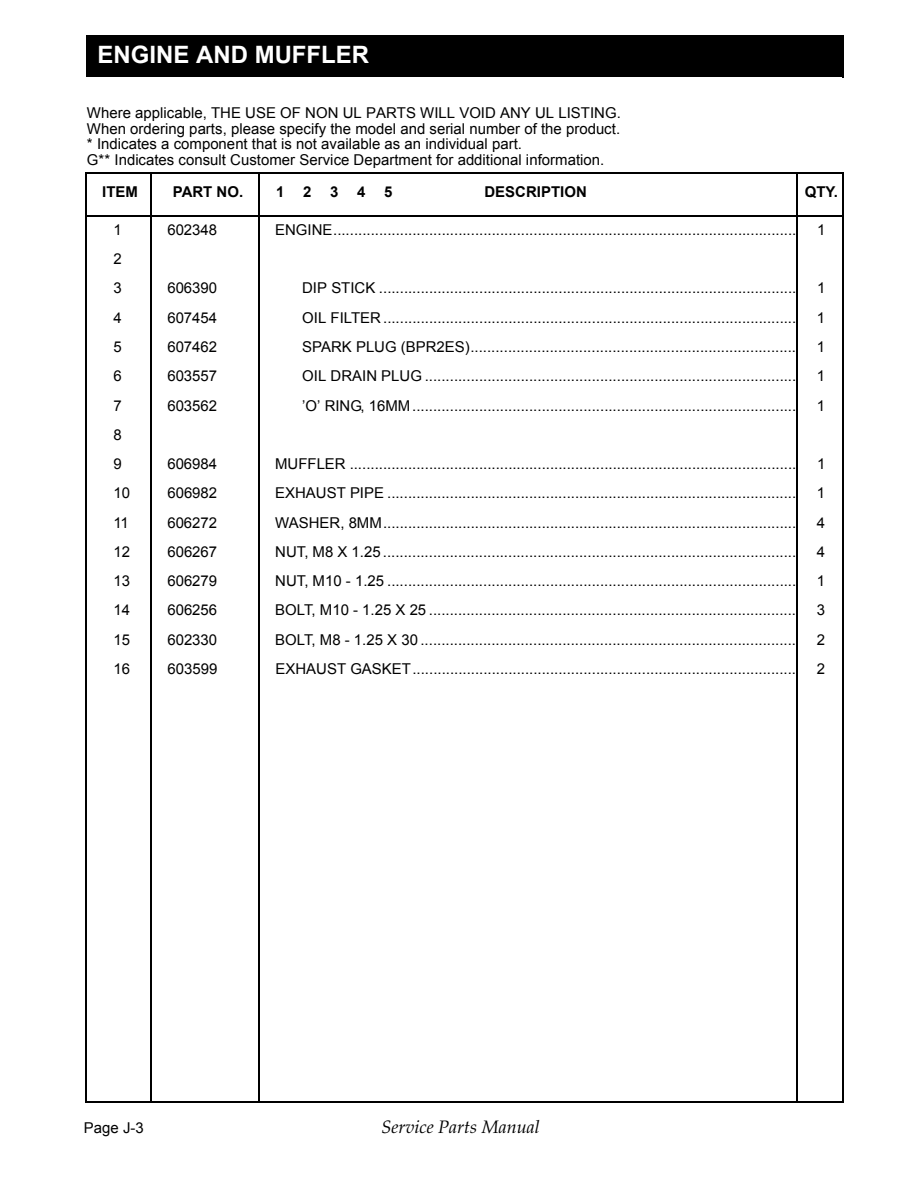
<style>
.page{position:relative;width:918px;height:1188px;background:#fff}
.page>*{position:absolute;margin:0;border:0;box-sizing:border-box;transform-origin:0 0}
.t1{font:700 24px "Arial";color:#fff}
.t2{font:italic 18px "Palatino";color:#000}
.t3{font:15px/15.8px "Arial";color:#000}
.t4{font:700 15px "Arial";color:#000}
</style>
<div class="page">
<hr style="left:86px;top:172px;width:758px;height:2px;background:#000">
<hr style="left:842px;top:173px;width:2px;height:929px;background:#000">
<hr style="left:86px;top:1101px;width:757px;height:1px;background:#000">
<hr style="left:86px;top:172px;width:1px;height:930px;background:#000">
<div style="left:87px;top:36px;width:756px;height:40px;background:#000"></div>
<hr style="left:87px;top:35px;width:757px;height:2px;background:#000">
<hr style="left:842px;top:36px;width:2px;height:41px;background:#000">
<hr style="left:86px;top:76px;width:757px;height:1px;background:#000">
<hr style="left:86px;top:35px;width:2px;height:41px;background:#000">
<hr style="left:86px;top:215px;width:757px;height:2px;background:#000">
<hr style="left:150px;top:173px;width:2px;height:929px;background:#000">
<hr style="left:258px;top:173px;width:2px;height:929px;background:#000">
<hr style="left:796px;top:173px;width:2px;height:929px;background:#000">
<h1 class="t1" style="left:97px;top:41px;width:273px">ENGINE AND MUFFLER</h1>
<p class="t3" style="left:87px;top:105px;width:535px">Where applicable, THE USE OF NON UL PARTS WILL VOID ANY UL LISTING.<br>When ordering parts, please specify the model and serial number of the product. * Indicates a component that is not available as an individual part.<br>G** Indicates consult Customer Service Department for additional information.</p>
<p class="t4" style="left:102px;top:183px;width:37px">ITEM</p>
<p class="t4" style="left:173px;top:183px;width:72px">PART NO.</p>
<p class="t4" style="left:276px;top:183px;width:10px">1</p>
<p class="t4" style="left:303px;top:183px;width:10px">2</p>
<p class="t4" style="left:330px;top:183px;width:10px">3</p>
<p class="t4" style="left:357px;top:183px;width:10px">4</p>
<p class="t4" style="left:384px;top:183px;width:10px">5</p>
<p class="t4" style="left:484px;top:183px;width:104px">DESCRIPTION</p>
<p class="t4" style="left:805px;top:183px;width:35px">QTY.</p>
<p class="t3" style="left:113px;top:222px;width:10px">1</p>
<p class="t3" style="left:167px;top:222px;width:51px">602348</p>
<p class="t3" style="left:275px;top:222px;width:523px">ENGINE...............................................................................................................</p>
<p class="t3" style="left:817px;top:222px;width:10px">1</p>
<p class="t3" style="left:113px;top:244px;width:10px;line-height:29.2px">2<br>3</p>
<p class="t3" style="left:167px;top:280px;width:51px">606390</p>
<p class="t3" style="left:302px;top:280px;width:496px">DIP STICK ....................................................................................................</p>
<p class="t3" style="left:817px;top:280px;width:10px">1</p>
<p class="t3" style="left:113px;top:310px;width:10px">4</p>
<p class="t3" style="left:167px;top:310px;width:51px">607454</p>
<p class="t3" style="left:302px;top:310px;width:496px">OIL FILTER ...................................................................................................</p>
<p class="t3" style="left:817px;top:310px;width:10px">1</p>
<p class="t3" style="left:113px;top:339px;width:10px">5</p>
<p class="t3" style="left:167px;top:339px;width:51px">607462</p>
<p class="t3" style="left:302px;top:339px;width:495px">SPARK PLUG (BPR2ES)..............................................................................</p>
<p class="t3" style="left:817px;top:339px;width:10px">1</p>
<p class="t3" style="left:113px;top:368px;width:10px">6</p>
<p class="t3" style="left:167px;top:368px;width:51px">603557</p>
<p class="t3" style="left:302px;top:368px;width:496px">OIL DRAIN PLUG .........................................................................................</p>
<p class="t3" style="left:817px;top:368px;width:10px">1</p>
<p class="t3" style="left:113px;top:397px;width:10px">7</p>
<p class="t3" style="left:167px;top:397px;width:51px">603562</p>
<p class="t3" style="left:302px;top:397px;width:496px">’O’ RING, 16MM............................................................................................</p>
<p class="t3" style="left:817px;top:397px;width:10px">1</p>
<p class="t3" style="left:113px;top:420px;width:10px;line-height:29.2px">8<br>9</p>
<p class="t3" style="left:167px;top:456px;width:51px">606984</p>
<p class="t3" style="left:275px;top:456px;width:523px">MUFFLER ...........................................................................................................</p>
<p class="t3" style="left:817px;top:456px;width:10px">1</p>
<p class="t3" style="left:113px;top:485px;width:18px">10</p>
<p class="t3" style="left:167px;top:485px;width:51px">606982</p>
<p class="t3" style="left:275px;top:485px;width:523px">EXHAUST PIPE ..................................................................................................</p>
<p class="t3" style="left:817px;top:485px;width:10px">1</p>
<p class="t3" style="left:113px;top:514px;width:17px">11</p>
<p class="t3" style="left:167px;top:514px;width:51px">606272</p>
<p class="t3" style="left:275px;top:514px;width:523px">WASHER, 8MM...................................................................................................</p>
<p class="t3" style="left:817px;top:514px;width:10px">4</p>
<p class="t3" style="left:113px;top:544px;width:18px">12</p>
<p class="t3" style="left:167px;top:544px;width:51px">606267</p>
<p class="t3" style="left:275px;top:544px;width:523px">NUT, M8 X 1.25 ...................................................................................................</p>
<p class="t3" style="left:817px;top:544px;width:10px">4</p>
<p class="t3" style="left:113px;top:573px;width:18px">13</p>
<p class="t3" style="left:167px;top:573px;width:51px">606279</p>
<p class="t3" style="left:275px;top:573px;width:523px">NUT, M10 - 1.25 ..................................................................................................</p>
<p class="t3" style="left:817px;top:573px;width:10px">1</p>
<p class="t3" style="left:113px;top:602px;width:18px">14</p>
<p class="t3" style="left:167px;top:602px;width:51px">606256</p>
<p class="t3" style="left:275px;top:602px;width:522px">BOLT, M10 - 1.25 X 25 ........................................................................................</p>
<p class="t3" style="left:817px;top:602px;width:10px">3</p>
<p class="t3" style="left:113px;top:631px;width:18px">15</p>
<p class="t3" style="left:167px;top:631px;width:51px">602330</p>
<p class="t3" style="left:275px;top:631px;width:522px">BOLT, M8 - 1.25 X 30 ..........................................................................................</p>
<p class="t3" style="left:817px;top:631px;width:10px">2</p>
<p class="t3" style="left:113px;top:661px;width:18px">16</p>
<p class="t3" style="left:167px;top:661px;width:51px">603599</p>
<p class="t3" style="left:275px;top:661px;width:522px">EXHAUST GASKET............................................................................................</p>
<p class="t3" style="left:817px;top:661px;width:10px">2</p>
<p class="t3" style="left:84px;top:1120px;width:61px">Page J-3</p>
<p class="t2" style="left:381px;top:1119px;width:160px">Service Parts Manual</p>
</div>
